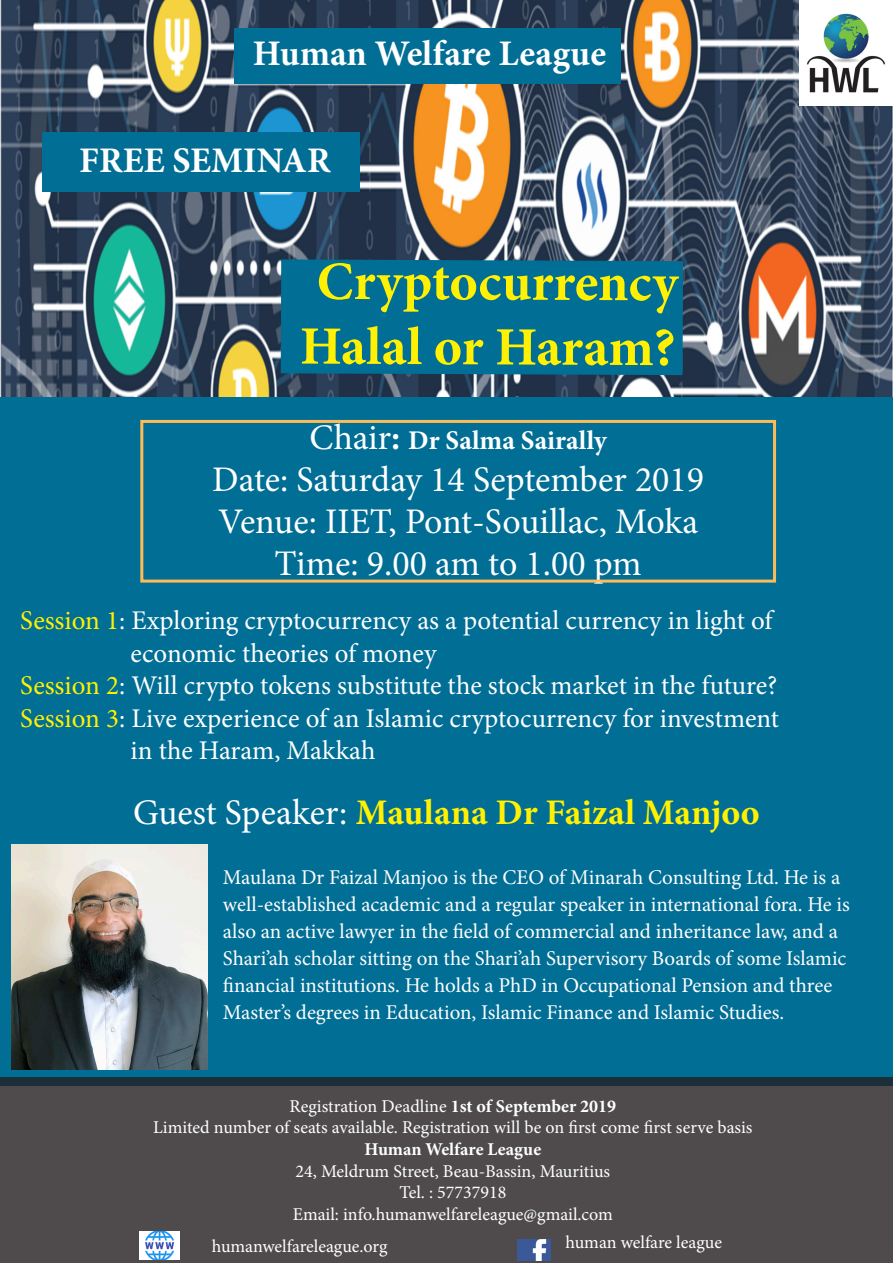
<style>
.page{position:relative;width:893px;height:1263px;background:#fff}
.page>*{position:absolute;margin:0;border:0;box-sizing:border-box;transform-origin:0 0}
.t1{font:700 54px "Minion Pro";letter-spacing:-.005em;color:#fff101}
.t2{font:36px "Minion Pro";color:#fff}
.t3{font:700 36px "Minion Pro";color:#fff101}
.t4{font:700 36px "Minion Pro";color:#fff}
.t5{font:27px/32.4px "Minion Pro";color:#fff}
.t6{font:700 27px "Minion Pro";color:#fff}
.t7{font:21px/27px "Minion Pro";letter-spacing:-.005em;color:#fff}
.t8{font:18px/21.6px "Minion Pro";color:#fff;text-align:center}
.t9{font:700 18px "Minion Pro";color:#fff}
.s1{font-weight:400;font-size:36px}
.s2{font-size:36px}
.s3{color:#fff101}
.s4{font-weight:400;color:#fff}
.s5{font-weight:700}
</style>
<div class="page">
<img style="left:0;top:0;width:893px;height:398px">
<div style="left:0;top:398px;width:893px;height:688px;background:#006e95"></div>
<div style="left:234px;top:28px;width:387px;height:55px;background:#006e95"></div>
<div style="left:0;top:1077px;width:893px;height:186px;background:#4f4b4c"></div>
<div style="left:140px;top:420px;width:636px;height:163px;border:3px solid #fcbc58"></div>
<div style="left:281px;top:259px;width:402px;height:116px;background:#006e95"></div>
<div style="left:43px;top:132px;width:317px;height:60px;background:#006e95"></div>
<img style="left:139px;top:1231px;width:40px;height:29px">
<img style="left:518px;top:1239px;width:32px;height:21px">
<img style="left:799px;top:0;width:94px;height:105px">
<img style="left:11px;top:844px;width:197px;height:225px">
<p class="t4" style="left:253px;top:28px;width:355px">Human Welfare League</p>
<p class="t4" style="left:79px;top:135px;width:253px">FREE SEMINAR</p>
<p class="t1" style="left:317px;top:244px;width:363px">Cryptocurrency</p>
<p class="t1" style="left:300px;top:309px;width:377px">Halal or Haram?</p>
<p class="t6" style="left:310px;top:421px;width:299px"><span class="s1">Chair</span><span class="s2">:</span> Dr Salma Sairally</p>
<p class="t2" style="left:212px;top:455px;width:493px">Date: Saturday 14 September 2019</p>
<p class="t2" style="left:218px;top:497px;width:481px">Venue: IIET, Pont-Souillac, Moka</p>
<p class="t2" style="left:275px;top:539px;width:369px">Time: 9.00 am to 1.00 pm</p>
<p class="t5" style="left:20px;top:605px;width:754px"><span class="s3">Session 1</span>: Exploring cryptocurrency as a potential currency in light of</p>
<p class="t5" style="left:131px;top:637px;width:307px">economic theories of money</p>
<p class="t5" style="left:20px;top:669px;width:759px"><span class="s3">Session 2</span>: Will crypto tokens substitute the stock market in the future?</p>
<p class="t5" style="left:131px;top:702px;width:650px;text-indent:-110px"><span class="s3">Session 3</span>: Live experience of an Islamic cryptocurrency for investment in the Haram, Makkah</p>
<p class="t3" style="left:133px;top:787px;width:628px"><span class="s4">Guest Speaker:</span> Maulana Dr Faizal Manjoo</p>
<p class="t7" style="left:223px;top:863px;width:628px">Maulana Dr Faizal Manjoo is the CEO of Minarah Consulting Ltd. He is a well-established academic and a regular speaker in international fora. He is also an active lawyer in the field of commercial and inheritance law, and a Shari’ah scholar sitting on the Shari’ah Supervisory Boards of some Islamic financial institutions. He holds a PhD in Occupational Pension and three</p>
<p class="t7" style="left:223px;top:998px;width:563px">Master’s degrees in Education, Islamic Finance and Islamic Studies.</p>
<p class="t8" style="left:153px;top:1095px;width:601px">Registration Deadline <span class="s5">1st of September 2019<br></span>Limited number of seats available. Registration will be on first come first serve basis</p>
<p class="t9" style="left:365px;top:1136px;width:178px">Human Welfare League</p>
<p class="t8" style="left:293px;top:1160px;width:322px">24, Meldrum Street, Beau-Bassin, Mauritius<br>Tel. : 57737918<br>Email: info.humanwelfareleague@gmail.com</p>
<p class="t8" style="left:212px;top:1236px;width:177px">humanwelfareleague.org</p>
<p class="t8" style="left:565px;top:1231px;width:158px">human welfare league</p>
</div>
